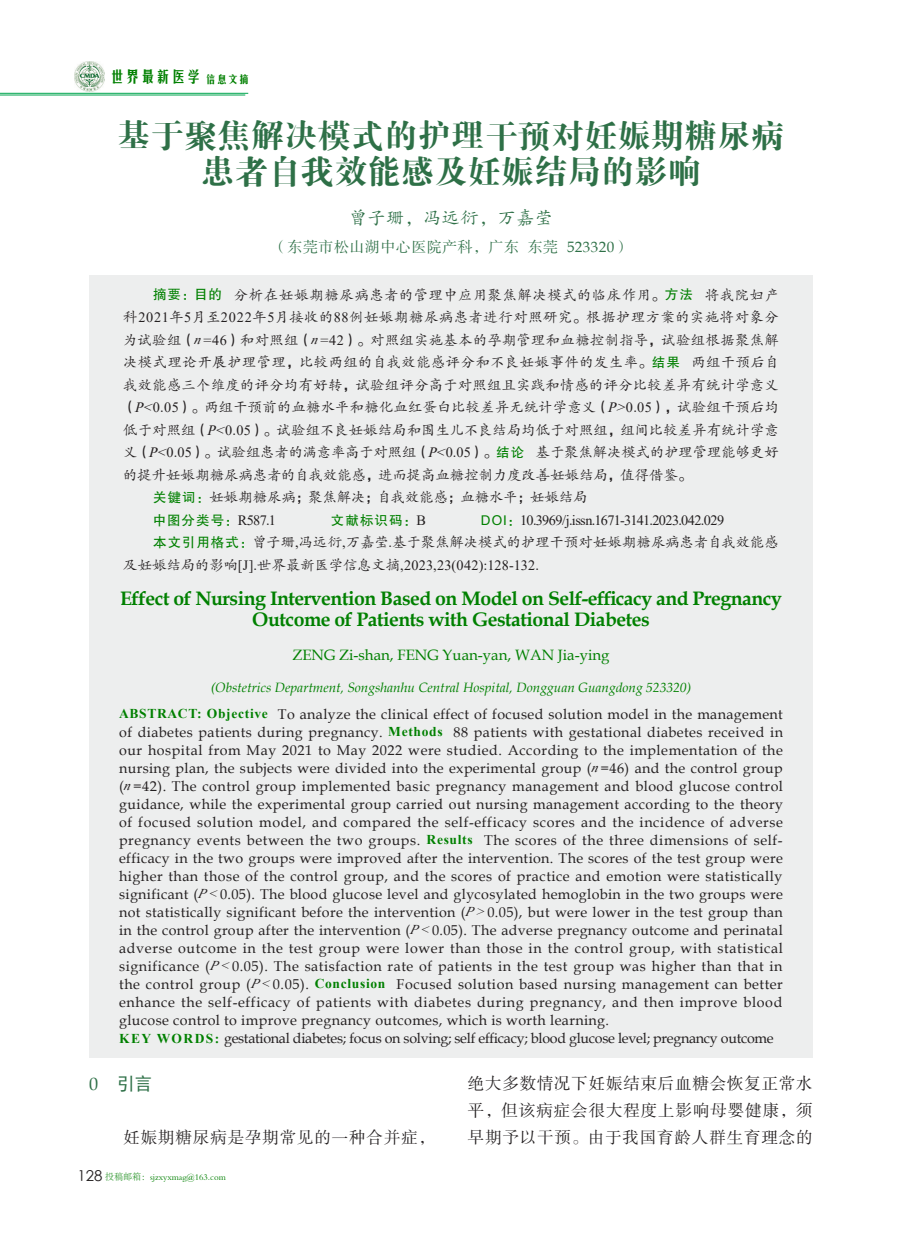
<style>
.page{position:relative;width:919px;height:1238px;background:#fff}
.page>*{position:absolute;margin:0;border:0;box-sizing:border-box;transform-origin:0 0}
.大标{font:33px/36px "FZDBSK GBK1 0";letter-spacing:.01em;color:#2e7047;text-align:center}
.英文大标题{font:700 19.5px/21px "Book Antiqua";letter-spacing:-.025em;color:#008000;text-align:center}
.作者{font:18px "FZKTK GBK1 0";letter-spacing:.03em;color:#2e7047}
.一级标题{font:18px "Sim Hei";color:#2e7047}
.正文{font:16.5px/27px "FZSSK GBK1 0";letter-spacing:.055em;color:#231f20;text-align:justify}
.t1{font:15.3px "FZMHJW GB1 0";color:#008000}
.英文作者{font:15px "Book Antiqua";color:#008000}
.单位{font:15px "FZSSJW GB1 0";letter-spacing:.03em;color:#2e7047}
.英文摘要{font:14.25px/18px "Book Antiqua";letter-spacing:-.02em;color:#231f20;text-align:justify}
.中摘{font:14.25px/22.5px "FZKTK GBK1 0";letter-spacing:.005em;color:#231f20;text-align:justify}
.本文引用{font:14.25px/22.5px "FZKTK GBK1 0";letter-spacing:.005em;color:#231f20}
.中图分类号{font:14.25px "Times New Roman";letter-spacing:-.04em;color:#231f20}
.英文作者地址{font:italic 13.5px "Book Antiqua";color:#008000}
.t2{font:11.25px "H Yk 2 gj";color:#231f20;scale:.91 1}
.t3{font:9px "FZKTK GBK1 0";color:#008000}
.t4{font:7.8px "FZSSK GBK1 0";color:#307440;scale:.95 1}
.t5{font:4.35px "FZSSK GBK1 0";color:#307440;scale:.95 1}
.s1{font-family:"FZKTJW GB1 0"}
.s2{font-family:"Book Antiqua"}
.s3{font-family:"FZHTK GBK1 0";font-size:13.5px;color:#008000}
.s4{font-family:"FZHTK GBK1 0"}
.s5{font-family:"Times New Roman"}
.s6{font-family:"Times New Roman";font-style:italic;font-size:13.5px}
.s7{font-family:"Times New Roman";font-style:italic}
.s8{font-family:"FZKTK GBK1 0"}
.s9{font-family:"Times New Roman";font-weight:700;font-size:13.5px;color:#008000}
.s10{font-family:"FZSSJW GB1 0"}
.s11{font-family:"ST Xihei";font-size:15px;color:#231f20}
.s12{font-family:"Adobe Song Std";font-weight:300}
</style>
<div class="page">
<img style="left:80px;top:62px;width:24px;height:30px">
<svg style="left:74px;top:64px;width:6px;height:25px"></svg>
<hr style="left:0;top:93px;width:248px;height:1px;background:#00a54f">
<hr style="left:0;top:95px;width:245px;height:1px;background:#00a54f">
<div style="left:89px;top:275px;width:723px;height:219px;background:#edeeee"></div>
<div style="left:89px;top:477px;width:723px;height:40px;background:#edeeee"></div>
<div style="left:89px;top:500px;width:723px;height:39px;background:#edeeee"></div>
<div style="left:89px;top:522px;width:723px;height:62px;background:#edeeee"></div>
<div style="left:89px;top:576px;width:723px;height:66px;background:#edeeee"></div>
<div style="left:89px;top:635px;width:723px;height:40px;background:#edeeee"></div>
<div style="left:89px;top:667px;width:723px;height:39px;background:#edeeee"></div>
<div style="left:89px;top:694px;width:723px;height:345px;background:#edeeee"></div>
<div style="left:89px;top:1018px;width:723px;height:39px;background:#edeeee"></div>
<p class="t1" style="left:110px;top:67px;width:142px">世界最新医学<sub>信息文摘</sub></p>
<p class="大标" style="left:118px;top:119px;width:668px">基于聚焦解决模式的护理干预对妊娠期糖尿病患者自我效能感及妊娠结局的影响</p>
<p class="作者" style="left:349px;top:208px;width:205px">曾子珊<span class="s1">，</span>冯远衍<span class="s1">，</span>万嘉莹</p>
<p class="单位" style="left:272px;top:239px;width:359px">（东莞市松山湖中心医院产科，广东 东莞 <span class="s2">523320</span>）</p>
<p class="中摘" style="left:122px;top:284px;width:658px;text-indent:31px"><span class="s3">摘要：目的</span> 分析在妊娠期糖尿病患者的管理中应用聚焦解决模式的临床作用<span class="s4">。</span><span class="s3">方法</span> 将我院妇产科<span class="s5">2021</span>年<span class="s5">5</span>月至<span class="s5">2022</span>年<span class="s5">5</span>月接收的<span class="s5">88</span>例妊娠期糖尿病患者进行对照研究<span class="s4">。</span>根据护理方案的实施将对象分为试验组<span class="s4">（</span><span class="s6">n</span><span class="s5">=46</span><span class="s4">）</span>和对照组<span class="s4">（</span><span class="s6">n</span><span class="s5">=42</span><span class="s4">）。</span>对照组实施基本的孕期管理和血糖控制指导<span class="s4">，</span>试验组根据聚焦解决模式理论开展护理管理<span class="s4">，</span>比较两组的自我效能感评分和不良妊娠事件的发生率<span class="s4">。</span><span class="s3">结果</span> 两组干预后自我效能感三个维度的评分均有好转<span class="s4">，</span>试验组评分高于对照组且实践和情感的评分比较差异有统计学意义<span class="s4">（</span><span class="s7">P&lt;</span><span class="s5">0.05</span><span class="s4">）。</span>两组干预前的血糖水平和糖化血红蛋白比较差异无统计学意义<span class="s4">（</span><span class="s7">P&gt;</span><span class="s5">0.05</span><span class="s4">），</span>试验组干预后均低于对照组<span class="s4">（</span><span class="s7">P&lt;</span><span class="s5">0.05</span><span class="s4">）。</span>试验组不良妊娠结局和围生儿不良结局均低于对照组<span class="s4">，</span>组间比较差异有统计学意义<span class="s4">（</span><span class="s7">P&lt;</span><span class="s5">0.05</span><span class="s4">）。</span>试验组患者的满意率高于对照组<span class="s4">（</span><span class="s7">P&lt;</span><span class="s5">0.05</span><span class="s4">）。</span><span class="s3">结论</span> 基于聚焦解决模式的护理管理能够更好的提升妊娠期糖尿病患者的自我效能感<span class="s4">，</span>进而提高血糖控制力度改善妊娠结局<span class="s4">，</span>值得借鉴<span class="s4">。</span></p>
<p class="中摘" style="left:153px;top:486px;width:436px"><span class="s3">关键词：</span>妊娠期糖尿病<span class="s4">；</span>聚焦解决<span class="s4">；</span>自我效能感<span class="s4">；</span>血糖水平<span class="s4">；</span>妊娠结局</p>
<p class="中图分类号" style="left:153px;top:510px;width:572px"><span class="s3">中图分类号：</span>R587.1<span class="s8">　　　　</span><span class="s3">文献标识码：</span>B<span class="s8">　　　　</span><span class="s3">DOI：</span>10.3969/j.issn.1671-3141.2023.042.029</p>
<p class="本文引用" style="left:123px;top:531px;width:657px;text-indent:30px"><span class="s3">本文引用格式：</span>曾子珊<span class="s5">,</span>冯远衍<span class="s5">,</span>万嘉莹<span class="s5">.</span>基于聚焦解决模式的护理干预对妊娠期糖尿病患者自我效能感及妊娠结局的影响<span class="s5">[J].</span>世界最新医学信息文摘<span class="s5">,2023,23(042):128-132.</span></p>
<p class="英文大标题" style="left:120px;top:588px;width:663px">Effect of Nursing Intervention Based on Model on Self-efficacy and Pregnancy<br>Outcome of Patients with Gestational Diabetes</p>
<p class="英文作者" style="left:292px;top:644px;width:319px">ZENG Zi-shan, FENG Yuan-yan, WAN Jia-ying</p>
<p class="英文作者地址" style="left:211px;top:677px;width:482px">(Obstetrics Department, Songshanhu Central Hospital, Dongguan Guangdong 523320)</p>
<p class="英文摘要" style="left:119px;top:704px;width:665px"><span class="s9">ABSTRACT: Objective</span> To analyze the clinical effect of focused solution model in the management of diabetes patients during pregnancy. <span class="s9">Methods</span> 88 patients with gestational diabetes received in our hospital from May 2021 to May 2022 were studied. According to the implementation of the nursing plan, the subjects were divided into the experimental group (<span class="s6">n</span>=46) and the control group (<span class="s6">n</span>=42). The control group implemented basic pregnancy management and blood glucose control guidance, while the experimental group carried out nursing management according to the theory of focused solution model, and compared the self-efficacy scores and the incidence of adverse pregnancy events between the two groups. <span class="s9">Results</span> The scores of the three dimensions of self&shy;efficacy in the two groups were improved after the intervention. The scores of the test group were higher than those of the control group, and the scores of practice and emotion were statistically significant (<span class="s6">P&lt;</span>0.05). The blood glucose level and glycosylated hemoglobin in the two groups were not statistically significant before the intervention (<span class="s6">P&gt;</span>0.05), but were lower in the test group than in the control group after the intervention (<span class="s6">P&lt;</span>0.05). The adverse pregnancy outcome and perinatal adverse outcome in the test group were lower than those in the control group, with statistical significance (<span class="s6">P&lt;</span>0.05). The satisfaction rate of patients in the test group was higher than that in the control group (<span class="s6">P&lt;</span>0.05). <span class="s9">Conclusion</span> Focused solution based nursing management can better enhance the self-efficacy of patients with diabetes during pregnancy, and then improve blood glucose control to improve pregnancy outcomes, which is worth learning.</p>
<p class="英文摘要" style="left:119px;top:1028px;width:656px"><span class="s9">KEY WORDS:</span> gestational diabetes; focus on solving; self efficacy; blood glucose level; pregnancy outcome</p>
<p class="一级标题" style="left:89px;top:1074px;width:65px"><span class="s2">0</span>　引言</p>
<p class="正文" style="left:123px;top:1124px;width:313px">妊娠期糖尿病是孕期常见的一种合并症<span class="s10">，</span></p>
<p class="t4" style="left:186px;top:131px;width:33px">信息文摘</p>
<p class="t5" style="left:185px;top:140px;width:35px">(连续型电子期刊)</p>
<p class="t2" style="left:190px;top:313px;width:29px">2021</p>
<p class="正文" style="left:468px;top:1070px;width:346px">绝大多数情况下妊娠结束后血糖会恢复正常水平<span class="s10">，</span>但该病症会很大程度上影响母婴健康<span class="s10">，</span>须早期予以干预<span class="s10">。</span>由于我国育龄人群生育理念的</p>
<p class="t3" style="left:78px;top:1171px;width:150px"><span class="s11">128</span> <span class="s12">投稿邮箱：</span>sjzxyxmag@163.com</p>
</div>
